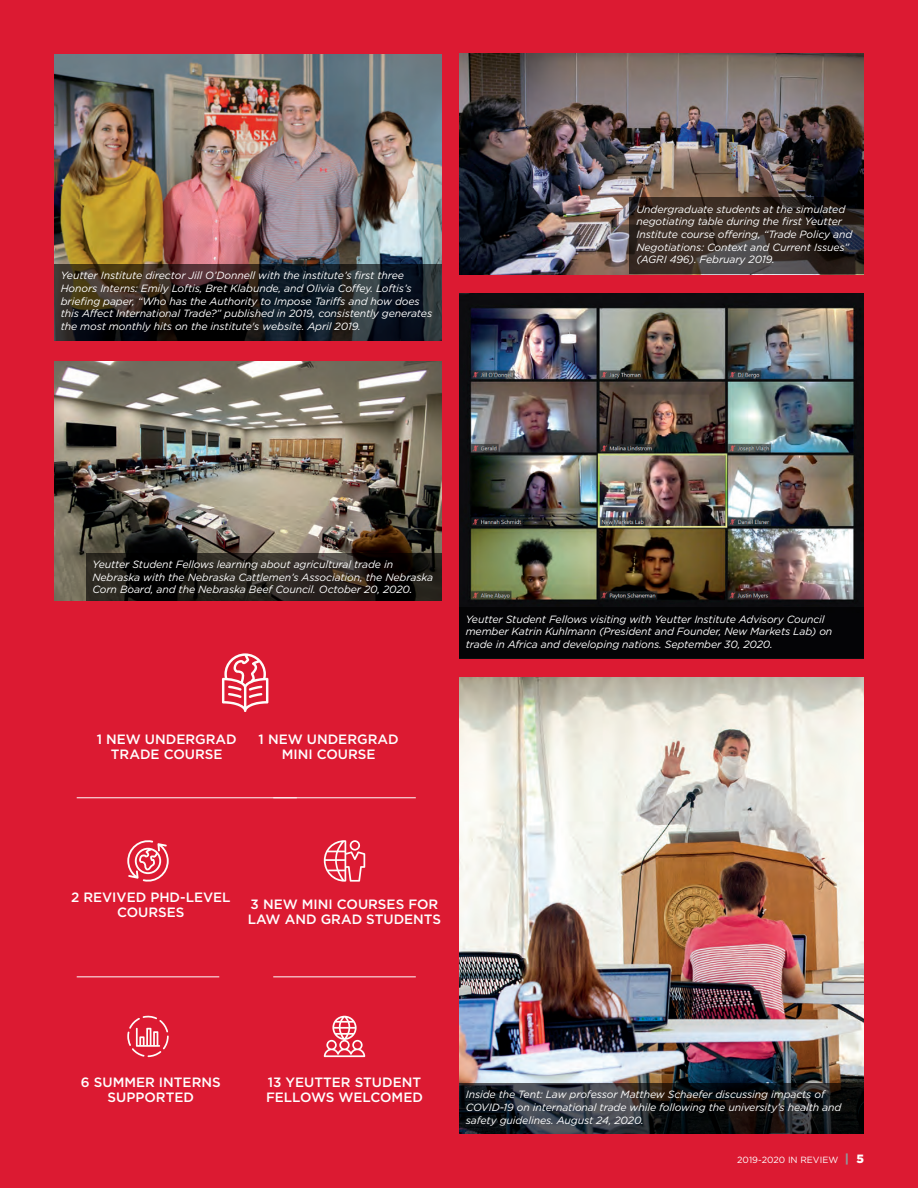
<style>
.page{position:relative;width:918px;height:1188px;background:#dc1a32}
.page>*{position:absolute;margin:0;border:0;box-sizing:border-box;transform-origin:0 0}
.t1{font:500 13.5px/15px "Gotham";color:#fff;text-align:center}
.t2{font:italic 10.5px/12.6px "Gotham HTF";letter-spacing:-.01em;color:#fff}
.t3{font:9px "Gotham HTF";color:#fff}
.s1{font-weight:900;font-size:12px;color:#939598}
.s2{font-weight:900;font-size:12px}
</style>
<div class="page">
<img style="left:459px;top:54px;width:405px;height:220px">
<img style="left:54px;top:362px;width:387px;height:239px">
<img style="left:459px;top:294px;width:405px;height:314px">
<img style="left:459px;top:678px;width:405px;height:405px">
<svg style="left:630px;top:198px;width:234px;height:76px;background:#342b26"></svg>
<svg style="left:86px;top:553px;width:355px;height:48px;background:#1e1b16"></svg>
<div style="left:459px;top:608px;width:405px;height:50px;background:#040406"></div>
<svg style="left:459px;top:1083px;width:405px;height:51px;background:#1f2125"></svg>
<hr style="left:77px;top:797px;width:220px;height:1px;background:#fff">
<hr style="left:77px;top:976px;width:142px;height:1px;background:#fff">
<hr style="left:273px;top:797px;width:143px;height:1px;background:#fff">
<hr style="left:273px;top:976px;width:143px;height:1px;background:#fff">
<img style="left:54px;top:55px;width:387px;height:209px">
<svg style="left:54px;top:264px;width:387px;height:76px;background:#1c1c1d"></svg>
<svg style="left:222px;top:653px;width:46px;height:59px"></svg>
<svg style="left:127px;top:840px;width:42px;height:42px"></svg>
<svg style="left:324px;top:840px;width:41px;height:42px"></svg>
<svg style="left:127px;top:1015px;width:42px;height:42px"></svg>
<svg style="left:324px;top:1016px;width:41px;height:41px"></svg>
<p class="t2" style="left:61px;top:269px;width:373px">Yeutter Institute director Jill O’Donnell with the institute’s first three Honors Interns: Emily Loftis, Bret Klabunde, and Olivia Coffey. Loftis’s briefing paper, “Who has the Authority to Impose Tariffs and how does this Affect International Trade?” published in 2019, consistently generates the most monthly hits on the institute's website. April 2019.</p>
<p class="t2" style="left:636px;top:203px;width:217px">Undergraduate students at the simulated negotiating table during the first Yeutter Institute course offering, “Trade Policy and Negotiations: Context and Current Issues” (AGRI 496). February 2019.</p>
<p class="t2" style="left:92px;top:558px;width:342px">Yeutter Student Fellows learning about agricultural trade in<br>Nebraska with the Nebraska Cattlemen’s Association, the Nebraska<br>Corn Board, and the Nebraska Beef Council. October 20, 2020.</p>
<p class="t2" style="left:466px;top:613px;width:368px">Yeutter Student Fellows visiting with Yeutter Institute Advisory Council member Katrin Kuhlmann (President and Founder, New Markets Lab) on trade in Africa and developing nations. September 30, 2020.</p>
<p class="t1" style="left:97px;top:731px;width:142px">1 NEW UNDERGRAD<br>TRADE COURSE</p>
<p class="t1" style="left:259px;top:731px;width:142px">1 NEW UNDERGRAD<br>MINI COURSE</p>
<p class="t1" style="left:71px;top:889px;width:161px">2 REVIVED PHD-LEVEL<br>COURSES</p>
<p class="t1" style="left:248px;top:897px;width:195px;text-align:left">3 NEW MINI COURSES FOR<br>LAW AND GRAD STUDENTS</p>
<p class="t1" style="left:81px;top:1074px;width:141px">6 SUMMER INTERNS<br>SUPPORTED</p>
<p class="t1" style="left:266px;top:1074px;width:158px;text-align:left">13 YEUTTER STUDENT<br>FELLOWS WELCOMED</p>
<p class="t2" style="left:466px;top:1088px;width:377px">Inside the Tent: Law professor Matthew Schaefer discussing impacts of<br>COVID-19 on international trade while following the university’s health and safety guidelines. August 24, 2020.</p>
<p class="t3" style="left:737px;top:1155px;width:128px">2019-2020 IN REVIEW <span class="s1">|</span> <span class="s2">5</span></p>
</div>
